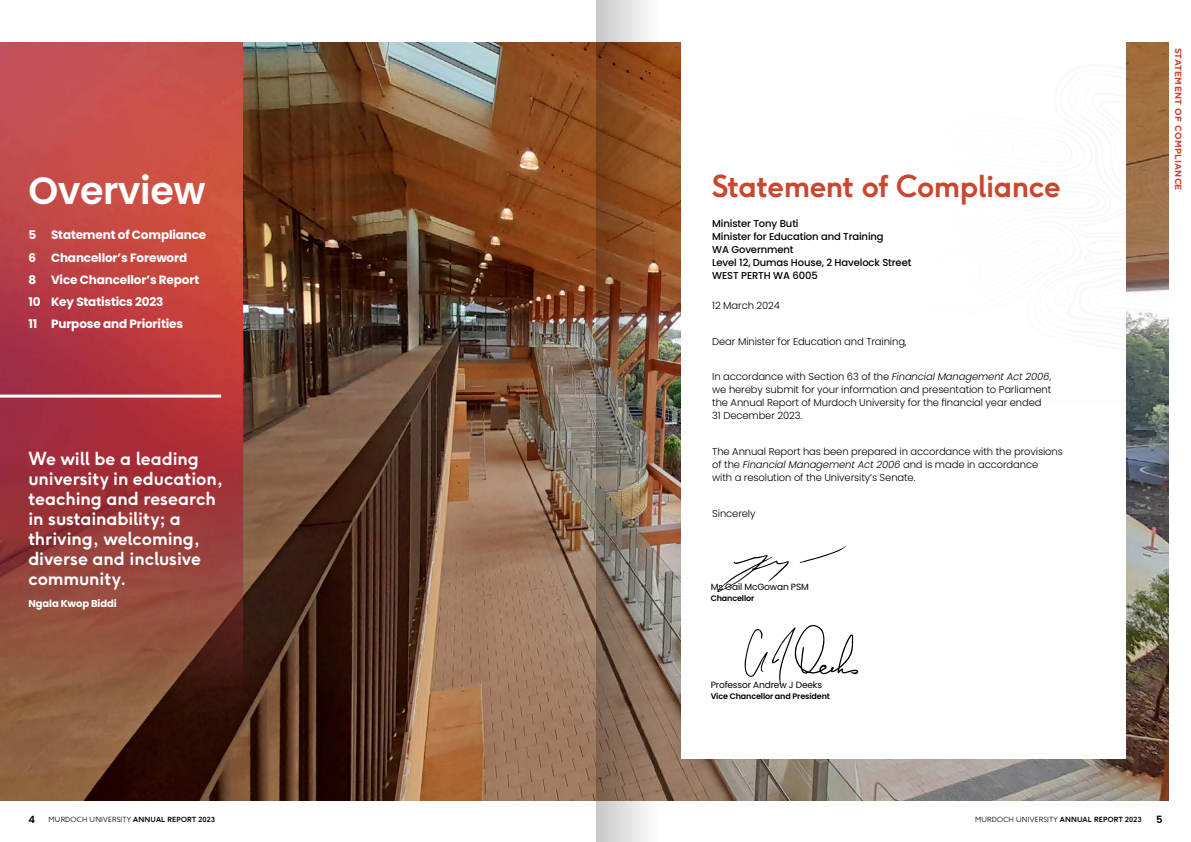
<style>
.page{position:relative;width:1191px;height:842px;background:#fff}
.page>*{position:absolute;margin:0;border:0;box-sizing:border-box;transform-origin:0 0}
.Heading_1_intro_page{font:600 38px "Poppins";letter-spacing:-.01em;color:#fff}
.Heading_1_30pt{font:700 30px "F37 Ginger";letter-spacing:-.015em;color:#ca462f}
.Body_10{font:700 17.9px/19.9px "F37 Ginger";letter-spacing:-.005em;color:#fff}
.Contents_Text_10pt_2024{font:700 12px "Poppins";letter-spacing:-.01em;color:#fff}
.Body_10-2{font:300 10px/13px "Poppins";letter-spacing:-.01em;color:#000}
.Body_10-3{font:500 10px/13px "Poppins";letter-spacing:-.01em;color:#000}
.highlights_2{font:700 10px "Poppins";letter-spacing:-.01em;color:#fff}
.t1{font:600 10px "Poppins";color:#000}
.Publication_start_medium{font:9px "Poppins";letter-spacing:-.015em;color:#000}
.t2{font:700 9px "Gotham";letter-spacing:.025em;color:#ca462f}
.Publication_start_medium-2{font:600 8px "Poppins";letter-spacing:-.015em;color:#000}
.t3{font:300 7px "F37 Ginger";letter-spacing:.025em;color:#000}
.s1{font-style:italic}
.s2{font-weight:700}
</style>
<div class="page">
<img style="left:0;top:43px;width:1168px;height:757px">
<div style="left:681px;top:0;width:444px;height:758px;background:#fff"></div>
<svg style="left:1125px;top:42px;width:44px;height:360px;background:#9b7e62"></svg>
<img style="left:0;top:43px;width:242px;height:756px">
<hr style="left:0;top:395px;width:221px;height:3px;background:#fff">
<svg style="left:717px;top:555px;width:71px;height:37px"></svg>
<svg style="left:744px;top:624px;width:114px;height:61px"></svg>
<svg style="left:799px;top:546px;width:47px;height:17px"></svg>
<img style="left:596px;top:0;width:101px;height:842px">
<h1 class="Heading_1_intro_page" style="left:28px;top:169px;width:179px">Overview</h1>
<h1 class="Contents_Text_10pt_2024" style="left:28px;top:228px;width:179px">5 Statement of Compliance</h1>
<h1 class="Contents_Text_10pt_2024" style="left:28px;top:250px;width:9px">6</h1>
<h1 class="Contents_Text_10pt_2024" style="left:51px;top:250px;width:138px">Chancellor’s Foreword</h1>
<h1 class="Contents_Text_10pt_2024" style="left:28px;top:273px;width:172px">8 Vice Chancellor’s Report</h1>
<h1 class="Contents_Text_10pt_2024" style="left:28px;top:295px;width:137px">10 Key Statistics 2023</h1>
<h1 class="Contents_Text_10pt_2024" style="left:28px;top:317px;width:156px">11 Purpose and Priorities</h1>
<p class="Body_10" style="left:28px;top:449px;width:196px">We will be a leading university in education, teaching and research in sustainability; a thriving, welcoming, diverse and inclusive community.</p>
<p class="highlights_2" style="left:28px;top:598px;width:90px">Ngala Kwop Biddi</p>
<h1 class="Heading_1_30pt" style="left:712px;top:167px;width:350px">Statement of Compliance</h1>
<p class="Body_10-3" style="left:712px;top:217px;width:201px">Minister Tony Buti<br>Minister for Education and Training<br>WA Government<br>Level 12, Dumas House, 2 Havelock Street<br>WEST PERTH WA 6005</p>
<p class="Body_10-2" style="left:712px;top:299px;width:69px">12 March 2024</p>
<p class="Body_10-2" style="left:712px;top:335px;width:196px">Dear Minister for Education and Training,</p>
<p class="Body_10-2" style="left:712px;top:370px;width:341px">In accordance with Section 63 of the <span class="s1">Financial Management Act 2006</span>, we hereby submit for your information and presentation to Parliament the Annual Report of Murdoch University for the financial year ended 31 December 2023.</p>
<p class="Body_10-2" style="left:712px;top:445px;width:352px">The Annual Report has been prepared in accordance with the provisions of the <span class="s1">Financial Management Act 2006</span> and is made in accordance<br>with a resolution of the University’s Senate.</p>
<p class="Body_10-2" style="left:712px;top:507px;width:45px">Sincerely</p>
<p class="Publication_start_medium" style="left:710px;top:582px;width:100px">Ms Gail McGowan PSM</p>
<p class="Publication_start_medium-2" style="left:710px;top:594px;width:45px">Chancellor</p>
<p class="Publication_start_medium" style="left:710px;top:680px;width:113px">Professor Andrew J Deeks</p>
<p class="Publication_start_medium-2" style="left:710px;top:692px;width:121px">Vice Chancellor and President</p>
<p class="t2" style="left:1184px;top:48px;width:144px;rotate:90deg">STATEMENT OF COMPLIANCE</p>
<p class="t1" style="left:28px;top:814px;width:8px">4</p>
<p class="t3" style="left:48px;top:815px;width:168px">MURDOCH UNIVERSITY <span class="s2">ANNUAL REPORT 2023</span></p>
<p class="t3" style="left:975px;top:815px;width:168px">MURDOCH UNIVERSITY <span class="s2">ANNUAL REPORT 2023</span></p>
<p class="t1" style="left:1156px;top:814px;width:8px">5</p>
</div>
